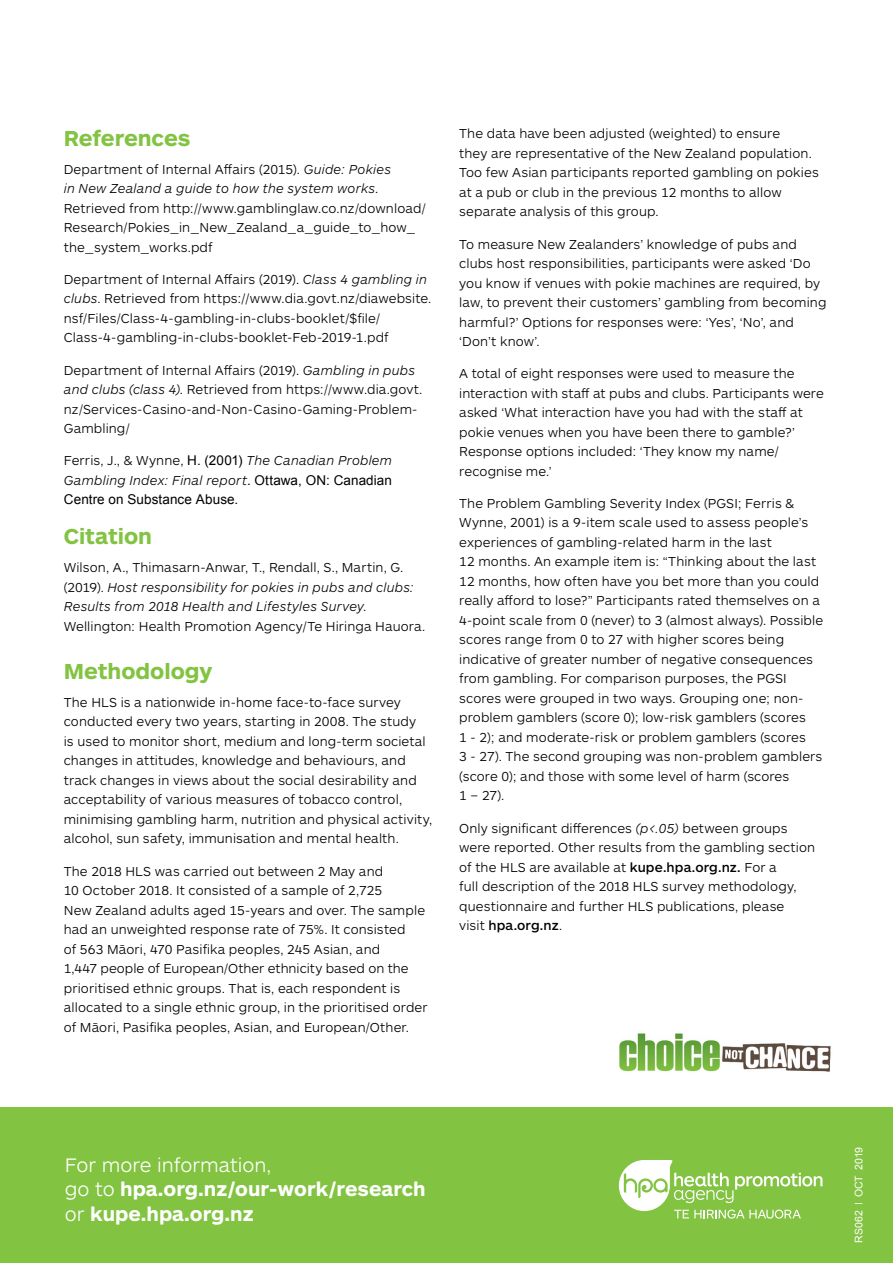
<style>
.page{position:relative;width:893px;height:1263px;background:#fff}
.page>*{position:absolute;margin:0;border:0;box-sizing:border-box;transform-origin:0 0}
.t1{font:700 22.5px "ARS Maquette Pro";color:#82c341}
.t2{font:700 20.25px/24.3px "ARS Maquette Pro";color:#fff}
.t3{font:300 13.5px/19.5px "ARS Maquette Pro";letter-spacing:.01em;color:#000}
.t4{font:italic 300 13.5px/19.5px "ARS Maquette Pro";letter-spacing:.01em;color:#000}
.t5{font:13.5px "Arial";letter-spacing:.005em;color:#000}
.t6{font:10.5px "Arial";color:#fff}
.s1{font-style:italic}
.s2{font-style:normal}
.s3{font-family:"Arial";font-weight:400;font-style:normal}
.s4{font-weight:500}
.s5{font-weight:300}
</style>
<div class="page">
<div style="left:0;top:1108px;width:893px;height:155px;background:#82c341"></div>
<svg style="left:619px;top:1160px;width:203px;height:58px"></svg>
<img style="left:619px;top:1033px;width:212px;height:39px">
<h1 class="t1" style="left:64px;top:123px;width:128px">References</h1>
<p class="t3" style="left:64px;top:159px;width:364px">Department of Internal Affairs (2015). <span class="s1">Guide: Pokies<br>in New Zealand a guide to how the system works</span>.<br>Retrieved from http://www.gamblinglaw.co.nz/download/ Research/Pokies_in_New_Zealand_a_guide_to_how_ the_system_works.pdf</p>
<p class="t3" style="left:64px;top:269px;width:369px">Department of Internal Affairs (2019). <span class="s1">Class 4 gambling in clubs</span>. Retrieved from https://www.dia.govt.nz/diawebsite. nsf/Files/Class-4-gambling-in-clubs-booklet/$file/ Class-4-gambling-in-clubs-booklet-Feb-2019-1.pdf</p>
<p class="t3" style="left:64px;top:359px;width:360px">Department of Internal Affairs (2019). <span class="s1">Gambling in pubs and clubs (class 4)</span>. Retrieved from https://www.dia.govt. nz/Services-Casino-and-Non-Casino-Gaming-Problem-Gambling/</p>
<p class="t4" style="left:64px;top:450px;width:330px"><span class="s2">Ferris, J., &amp; Wynne,</span> <span class="s3">H. (2001)</span> The Canadian Problem<br>Gambling Index: Final report<span class="s3">. Ottawa, ON: Canadian</span></p>
<p class="t5" style="left:64px;top:491px;width:176px">Centre on Substance Abuse.</p>
<h1 class="t1" style="left:64px;top:522px;width:90px">Citation</h1>
<p class="t3" style="left:64px;top:557px;width:363px">Wilson, A., Thimasarn-Anwar, T., Rendall, S., Martin, G. (2019). <span class="s1">Host responsibility for pokies in pubs and clubs:<br>Results from 2018 Health and Lifestyles Survey</span>.<br>Wellington: Health Promotion Agency/Te Hiringa Hauora.</p>
<h1 class="t1" style="left:64px;top:656px;width:150px">Methodology</h1>
<p class="t3" style="left:64px;top:692px;width:370px">The HLS is a nationwide in-home face-to-face survey conducted every two years, starting in 2008. The study<br>is used to monitor short, medium and long-term societal changes in attitudes, knowledge and behaviours, and track changes in views about the social desirability and acceptability of various measures of tobacco control, minimising gambling harm, nutrition and physical activity, alcohol, sun safety, immunisation and mental health.</p>
<p class="t3" style="left:64px;top:861px;width:365px">The 2018 HLS was carried out between 2 May and<br>10 October 2018. It consisted of a sample of 2,725<br>New Zealand adults aged 15-years and over. The sample had an unweighted response rate of 75%. It consisted<br>of 563 Māori, 470 Pasifika peoples, 245 Asian, and<br>1,447 people of European/Other ethnicity based on the prioritised ethnic groups. That is, each respondent is allocated to a single ethnic group, in the prioritised order of Māori, Pasifika peoples, Asian, and European/Other.</p>
<p class="t3" style="left:459px;top:123px;width:361px">The data have been adjusted (weighted) to ensure<br>they are representative of the New Zealand population.<br>Too few Asian participants reported gambling on pokies at a pub or club in the previous 12 months to allow separate analysis of this group.</p>
<p class="t3" style="left:459px;top:233px;width:369px">To measure New Zealanders’ knowledge of pubs and clubs host responsibilities, participants were asked ‘Do you know if venues with pokie machines are required, by law, to prevent their customers’ gambling from becoming harmful?’ Options for responses were: ‘Yes’, ‘No’, and ‘Don’t know’.</p>
<p class="t3" style="left:459px;top:363px;width:366px">A total of eight responses were used to measure the interaction with staff at pubs and clubs. Participants were asked ‘What interaction have you had with the staff at pokie venues when you have been there to gamble?’ Response options included: ‘They know my name/ recognise me.’</p>
<p class="t3" style="left:459px;top:493px;width:365px">The Problem Gambling Severity Index (PGSI; Ferris &amp; Wynne, 2001) is a 9-item scale used to assess people’s experiences of gambling-related harm in the last<br>12 months. An example item is: “Thinking about the last 12 months, how often have you bet more than you could really afford to lose?” Participants rated themselves on a 4-point scale from 0 (never) to 3 (almost always). Possible scores range from 0 to 27 with higher scores being indicative of greater number of negative consequences from gambling. For comparison purposes, the PGSI scores were grouped in two ways. Grouping one; non&shy;problem gamblers (score 0); low-risk gamblers (scores<br>1 - 2); and moderate-risk or problem gamblers (scores<br>3 - 27). The second grouping was non-problem gamblers (score 0); and those with some level of harm (scores<br>1 – 27).</p>
<p class="t3" style="left:459px;top:818px;width:357px">Only significant differences <span class="s1">(p&lt;.05)</span> between groups were reported. Other results from the gambling section of the HLS are available at <span class="s4">kupe.hpa.org.nz.</span> For a<br>full description of the 2018 HLS survey methodology, questionnaire and further HLS publications, please<br>visit <span class="s4">hpa.org.nz</span>.</p>
<h2 class="t2" style="left:65px;top:1151px;width:362px"><span class="s5">For more information,<br>go to</span> hpa.org.nz/our-work/research <span class="s5">or</span> kupe.hpa.org.nz</h2>
<p class="t6" style="left:852px;top:1197px;width:52px;rotate:-90deg">OCT 2019</p>
<p class="t6" style="left:852px;top:1242px;width:34px;rotate:-90deg">RS062</p>
</div>
